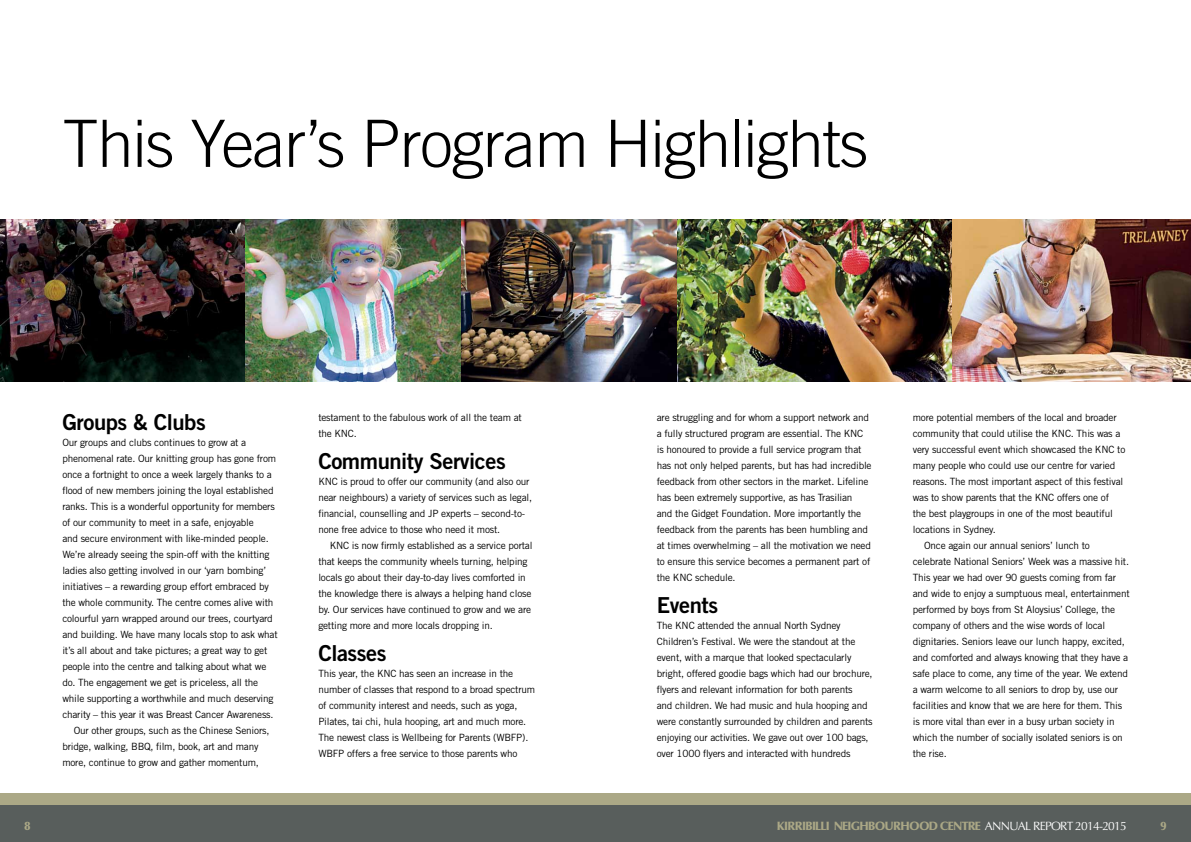
<style>
.page{position:relative;width:1191px;height:842px;background:#fff}
.page>*{position:absolute;margin:0;border:0;box-sizing:border-box;transform-origin:0 0}
.t1{font:300 65.3px "Trade Gothic LT Std";letter-spacing:-.02em;color:#000}
.t2{font:22px "Trade Gothic LT Std Bd 2";letter-spacing:-.02em;color:#000}
.t3{font:900 12px "Optima LT";letter-spacing:-.06em;color:#aba886}
.t4{font:10px/16px "Trade Gothic LT Std";letter-spacing:-.02em;color:#000}
.s1{font-weight:400;color:#fff}
</style>
<div class="page">
<div style="left:0;top:805px;width:1191px;height:37px;background:#585e5c"></div>
<div style="left:0;top:793px;width:1191px;height:12px;background:#aba886"></div>
<img style="left:0;top:219px;width:1191px;height:162px">
<h1 class="t1" style="left:62px;top:105px;width:807px">This Year’s Program Highlights</h1>
<h2 class="t2" style="left:62px;top:408px;width:145px">Groups &amp; Clubs</h2>
<p class="t4" style="left:62px;top:434px;width:185px">Our groups and clubs continues to grow at a</p>
<p class="t4" style="left:62px;top:450px;width:215px">phenomenal rate. Our knitting group has gone from</p>
<p class="t4" style="left:62px;top:466px;width:211px">once a fortnight to once a week largely thanks to a</p>
<p class="t4" style="left:62px;top:482px;width:213px">flood of new members joining the loyal established</p>
<p class="t4" style="left:62px;top:498px;width:214px">ranks. This is a wonderful opportunity for members</p>
<p class="t4" style="left:62px;top:514px;width:193px">of our community to meet in a safe, enjoyable</p>
<p class="t4" style="left:62px;top:530px;width:208px">and secure environment with like-minded people.</p>
<p class="t4" style="left:62px;top:546px;width:209px">We’re already seeing the spin-off with the knitting</p>
<p class="t4" style="left:62px;top:562px;width:205px">ladies also getting involved in our ‘yarn bombing’</p>
<p class="t4" style="left:62px;top:578px;width:208px">initiatives – a rewarding group effort embraced by</p>
<p class="t4" style="left:62px;top:594px;width:212px">the whole community. The centre comes alive with</p>
<p class="t4" style="left:62px;top:610px;width:212px">colourful yarn wrapped around our trees, courtyard</p>
<p class="t4" style="left:62px;top:626px;width:217px">and building. We have many locals stop to ask what</p>
<p class="t4" style="left:62px;top:642px;width:207px">it’s all about and take pictures; a great way to get</p>
<p class="t4" style="left:62px;top:658px;width:205px">people into the centre and talking about what we</p>
<p class="t4" style="left:62px;top:674px;width:197px">do. The engagement we get is priceless, all the</p>
<p class="t4" style="left:62px;top:690px;width:213px">while supporting a worthwhile and much deserving</p>
<p class="t4" style="left:62px;top:706px;width:213px">charity – this year it was Breast Cancer Awareness.</p>
<p class="t4" style="left:74px;top:722px;width:197px">Our other groups, such as the Chinese Seniors,</p>
<p class="t4" style="left:62px;top:738px;width:198px">bridge, walking, BBQ, film, book, art and many</p>
<p class="t4" style="left:62px;top:754px;width:198px">more, continue to grow and gather momentum,</p>
<p class="t4" style="left:318px;top:409px;width:205px">testament to the fabulous work of all the team at the KNC.</p>
<h2 class="t2" style="left:318px;top:448px;width:189px">Community Services</h2>
<p class="t4" style="left:318px;top:473px;width:215px">KNC is proud to offer our community (and also our near neighbours) a variety of services such as legal, financial, counselling and JP experts – second-to&shy;none free advice to those who need it most.</p>
<p class="t4" style="left:318px;top:537px;width:216px;text-indent:11px">KNC is now firmly established as a service portal that keeps the community wheels turning, helping locals go about their day-to-day lives comforted in the knowledge there is always a helping hand close by. Our services have continued to grow and we are getting more and more locals dropping in.</p>
<h2 class="t2" style="left:318px;top:640px;width:70px">Classes</h2>
<p class="t4" style="left:318px;top:665px;width:218px">This year, the KNC has seen an increase in the number of classes that respond to a broad spectrum of community interest and needs, such as yoga, Pilates, tai chi, hula hooping, art and much more.<br>The newest class is Wellbeing for Parents (WBFP).<br>WBFP offers a free service to those parents who</p>
<p class="t4" style="left:657px;top:409px;width:216px">are struggling and for whom a support network and a fully structured program are essential. The KNC is honoured to provide a full service program that has not only helped parents, but has had incredible feedback from other sectors in the market. Lifeline has been extremely supportive, as has Trasilian<br>and the Gidget Foundation. More importantly the feedback from the parents has been humbling and at times overwhelming – all the motivation we need to ensure this service becomes a permanent part of the KNC schedule.</p>
<h2 class="t2" style="left:657px;top:592px;width:63px">Events</h2>
<p class="t4" style="left:657px;top:617px;width:217px">The KNC attended the annual North Sydney Children’s Festival. We were the standout at the event, with a marque that looked spectacularly bright, offered goodie bags which had our brochure, flyers and relevant information for both parents<br>and children. We had music and hula hooping and were constantly surrounded by children and parents enjoying our activities. We gave out over 100 bags, over 1000 flyers and interacted with hundreds</p>
<p class="t4" style="left:912px;top:409px;width:205px">more potential members of the local and broader</p>
<p class="t4" style="left:912px;top:425px;width:209px">community that could utilise the KNC. This was a</p>
<p class="t4" style="left:912px;top:441px;width:214px">very successful event which showcased the KNC to</p>
<p class="t4" style="left:912px;top:457px;width:204px">many people who could use our centre for varied</p>
<p class="t4" style="left:912px;top:473px;width:212px">reasons. The most important aspect of this festival</p>
<p class="t4" style="left:912px;top:489px;width:198px">was to show parents that the KNC offers one of</p>
<p class="t4" style="left:912px;top:505px;width:202px">the best playgroups in one of the most beautiful</p>
<p class="t4" style="left:912px;top:521px;width:84px">locations in Sydney.</p>
<p class="t4" style="left:924px;top:537px;width:167px">Once again our annual seniors’ lunch to</p>
<p class="t4" style="left:912px;top:553px;width:218px">celebrate National Seniors’ Week was a massive hit.</p>
<p class="t4" style="left:912px;top:569px;width:205px">This year we had over 90 guests coming from far</p>
<p class="t4" style="left:912px;top:585px;width:218px">and wide to enjoy a sumptuous meal, entertainment</p>
<p class="t4" style="left:912px;top:601px;width:204px">performed by boys from St Aloysius’ College, the</p>
<p class="t4" style="left:912px;top:617px;width:194px">company of others and the wise words of local</p>
<p class="t4" style="left:912px;top:633px;width:214px">dignitaries. Seniors leave our lunch happy, excited,</p>
<p class="t4" style="left:912px;top:649px;width:217px">and comforted and always knowing that they have a</p>
<p class="t4" style="left:912px;top:665px;width:217px">safe place to come, any time of the year. We extend</p>
<p class="t4" style="left:912px;top:681px;width:207px">a warm welcome to all seniors to drop by, use our</p>
<p class="t4" style="left:912px;top:697px;width:211px">facilities and know that we are here for them. This</p>
<p class="t4" style="left:912px;top:713px;width:203px">is more vital than ever in a busy urban society in</p>
<p class="t4" style="left:912px;top:729px;width:211px">which the number of socially isolated seniors is on</p>
<p class="t4" style="left:912px;top:745px;width:35px">the rise.</p>
<p class="t3" style="left:24px;top:819px;width:7px">8</p>
<p class="t3" style="left:777px;top:819px;width:351px">KIRRIBILLI NEIGHBOURHOOD CENTRE <span class="s1">ANNUAL REPORT 2014-2015</span></p>
<p class="t3" style="left:1160px;top:819px;width:7px">9</p>
</div>
